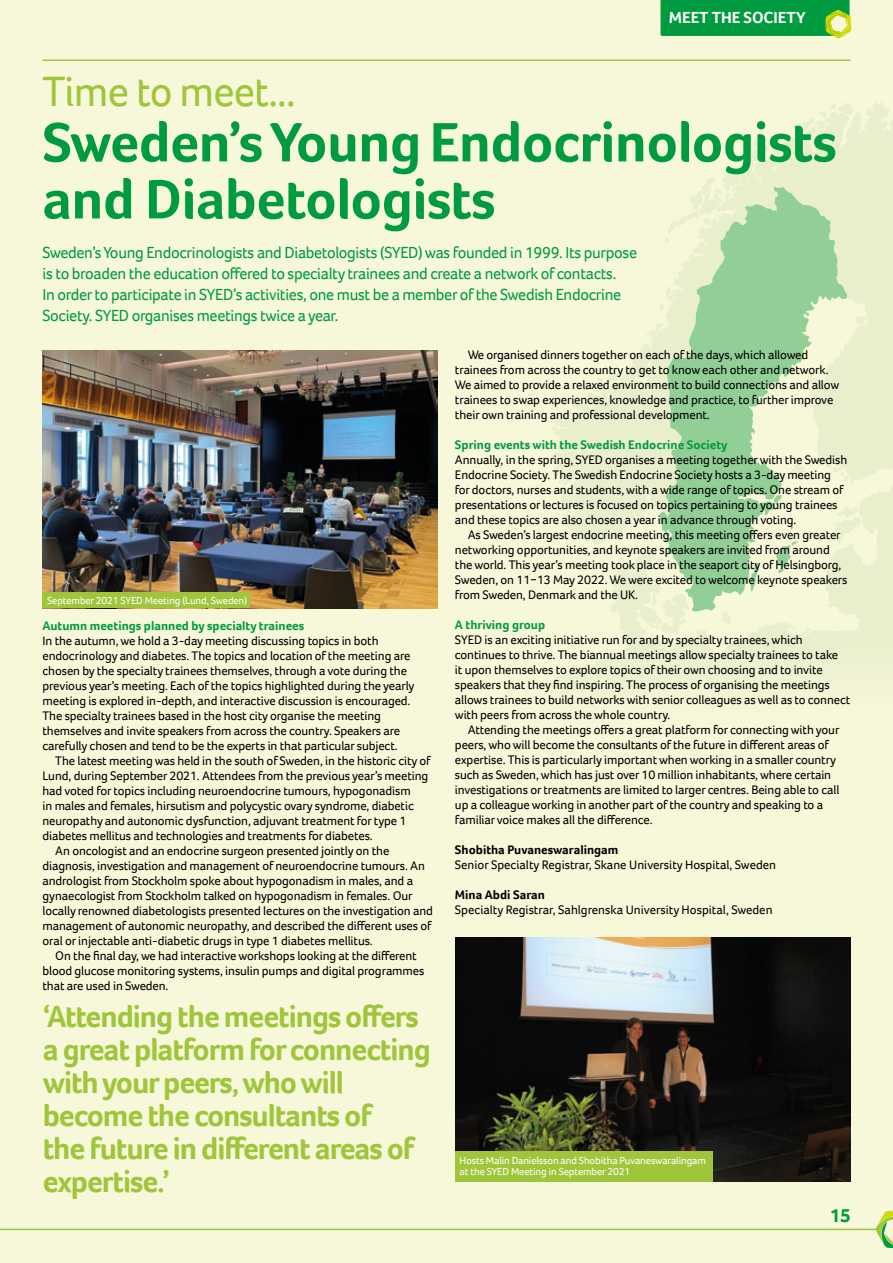
<style>
.page{position:relative;width:893px;height:1263px;background:#f7f7da}
.page>*{position:absolute;margin:0;border:0;box-sizing:border-box;transform-origin:0 0}
.t1{font:700 57px/57px "Foco";letter-spacing:-.01em;color:#009b3e}
.t2{font:43.5px "Foco";letter-spacing:-.02em;color:#9fc63b}
.t3{font:700 31.5px/33px "Foco";letter-spacing:-.035em;color:#9fc63b}
.t4{font:700 19.5px "Foco";color:#009b3e}
.t5{font:16.5px/21px "Foco";letter-spacing:-.02em;color:#009b3e}
.t6{font:700 16.5px "Foco";letter-spacing:-.005em;color:#fff}
.t7{font:12.75px/15px "Foco";letter-spacing:-.01em;color:#000}
.t8{font:700 12.75px "Foco";color:#009b3e}
.t9{font:700 12.75px "Foco";color:#000}
.t10{font:10.5px/10.5px "Foco";letter-spacing:-.01em;color:#fff}
</style>
<div class="page">
<svg style="left:753px;top:102px;width:140px;height:42px"></svg>
<svg style="left:550px;top:144px;width:343px;height:527px"></svg>
<svg style="left:875px;top:1211px;width:18px;height:37px"></svg>
<svg style="left:660px;top:0;width:191px;height:38px;background:#1fa549"></svg>
<hr style="left:0;top:1229px;width:877px;height:1px;background:#9fc63b">
<hr style="left:42px;top:60px;width:808px;height:1px;background:#9fc63b">
<img style="left:43px;top:351px;width:395px;height:257px">
<img style="left:455px;top:937px;width:395px;height:244px">
<div style="left:43px;top:593px;width:207px;height:15px;background:#9fc63b"></div>
<div style="left:455px;top:1151px;width:258px;height:30px;background:#9fc63b"></div>
<h2 class="t2" style="left:42px;top:63px;width:255px">Time to meet...</h2>
<p class="t6" style="left:669px;top:7px;width:138px">MEET THE SOCIETY</p>
<h1 class="t1" style="left:43px;top:113px;width:796px">Sweden’s Young Endocrinologists and Diabetologists</h1>
<p class="t5" style="left:43px;top:242px;width:596px">Sweden’s Young Endocrinologists and Diabetologists (SYED) was founded in 1999. Its purpose is to broaden the education offered to specialty trainees and create a network of contacts.<br>In order to participate in SYED’s activities, one must be a member of the Swedish Endocrine Society. SYED organises meetings twice a year.</p>
<p class="t10" style="left:47px;top:595px;width:202px">September 2021 SYED Meeting (Lund, Sweden)</p>
<p class="t8" style="left:43px;top:617px;width:263px">Autumn meetings planned by specialty trainees</p>
<p class="t7" style="left:43px;top:633px;width:374px">In the autumn, we hold a 3-day meeting discussing topics in both endocrinology and diabetes. The topics and location of the meeting are chosen by the specialty trainees themselves, through a vote during the previous year’s meeting. Each of the topics highlighted during the yearly meeting is explored in-depth, and interactive discussion is encouraged.<br>The specialty trainees based in the host city organise the meeting themselves and invite speakers from across the country. Speakers are carefully chosen and tend to be the experts in that particular subject.</p>
<p class="t7" style="left:55px;top:753px;width:377px">The latest meeting was held in the south of Sweden, in the historic city of</p>
<p class="t7" style="left:43px;top:768px;width:387px">Lund, during September 2021. Attendees from the previous year’s meeting</p>
<p class="t7" style="left:43px;top:783px;width:370px">had voted for topics including neuroendocrine tumours, hypogonadism</p>
<p class="t7" style="left:43px;top:798px;width:373px">in males and females, hirsutism and polycystic ovary syndrome, diabetic</p>
<p class="t7" style="left:43px;top:813px;width:366px">neuropathy and autonomic dysfunction, adjuvant treatment for type 1</p>
<p class="t7" style="left:43px;top:828px;width:332px">diabetes mellitus and technologies and treatments for diabetes.</p>
<p class="t7" style="left:55px;top:843px;width:336px">An oncologist and an endocrine surgeon presented jointly on the</p>
<p class="t7" style="left:43px;top:857px;width:384px">diagnosis, investigation and management of neuroendocrine tumours. An</p>
<p class="t7" style="left:43px;top:872px;width:372px">andrologist from Stockholm spoke about hypogonadism in males, and a</p>
<p class="t7" style="left:43px;top:887px;width:372px">gynaecologist from Stockholm talked on hypogonadism in females. Our</p>
<p class="t7" style="left:43px;top:902px;width:392px">locally renowned diabetologists presented lectures on the investigation and</p>
<p class="t7" style="left:43px;top:917px;width:390px">management of autonomic neuropathy, and described the different uses of</p>
<p class="t7" style="left:43px;top:932px;width:332px">oral or injectable anti-diabetic drugs in type 1 diabetes mellitus.</p>
<p class="t7" style="left:55px;top:947px;width:363px">On the final day, we had interactive workshops looking at the different</p>
<p class="t7" style="left:43px;top:962px;width:383px">blood glucose monitoring systems, insulin pumps and digital programmes</p>
<p class="t7" style="left:43px;top:977px;width:127px">that are used in Sweden.</p>
<h3 class="t3" style="left:43px;top:999px;width:390px">‘Attending the meetings offers a great platform for connecting with your peers, who will become the consultants of<br>the future in different areas of expertise.’</h3>
<p class="t7" style="left:455px;top:347px;width:386px;text-indent:13px">We organised dinners together on each of the days, which allowed trainees from across the country to get to know each other and network.<br>We aimed to provide a relaxed environment to build connections and allow trainees to swap experiences, knowledge and practice, to further improve their own training and professional development.</p>
<p class="t8" style="left:455px;top:437px;width:274px">Spring events with the Swedish Endocrine Society</p>
<p class="t7" style="left:455px;top:452px;width:394px">Annually, in the spring, SYED organises a meeting together with the Swedish Endocrine Society. The Swedish Endocrine Society hosts a 3-day meeting for doctors, nurses and students, with a wide range of topics. One stream of presentations or lectures is focused on topics pertaining to young trainees and these topics are also chosen a year in advance through voting.</p>
<p class="t7" style="left:455px;top:527px;width:394px;text-indent:13px">As Sweden’s largest endocrine meeting, this meeting offers even greater networking opportunities, and keynote speakers are invited from around the world. This year’s meeting took place in the seaport city of Helsingborg, Sweden, on 11−13 May 2022. We were excited to welcome keynote speakers from Sweden, Denmark and the UK.</p>
<p class="t8" style="left:455px;top:617px;width:92px">A thriving group</p>
<p class="t7" style="left:455px;top:632px;width:397px">SYED is an exciting initiative run for and by specialty trainees, which continues to thrive. The biannual meetings allow specialty trainees to take<br>it upon themselves to explore topics of their own choosing and to invite speakers that they find inspiring. The process of organising the meetings allows trainees to build networks with senior colleagues as well as to connect with peers from across the whole country.</p>
<p class="t7" style="left:455px;top:722px;width:386px;text-indent:13px">Attending the meetings offers a great platform for connecting with your peers, who will become the consultants of the future in different areas of expertise. This is particularly important when working in a smaller country such as Sweden, which has just over 10 million inhabitants, where certain investigations or treatments are limited to larger centres. Being able to call up a colleague working in another part of the country and speaking to a familiar voice makes all the difference.</p>
<p class="t9" style="left:455px;top:841px;width:165px">Shobitha Puvaneswaralingam</p>
<p class="t7" style="left:455px;top:857px;width:323px">Senior Specialty Registrar, Skane University Hospital, Sweden</p>
<p class="t9" style="left:455px;top:886px;width:92px">Mina Abdi Saran</p>
<p class="t7" style="left:455px;top:902px;width:319px">Specialty Registrar, Sahlgrenska University Hospital, Sweden</p>
<p class="t10" style="left:460px;top:1155px;width:248px">Hosts Malin Danielsson and Shobitha Puvaneswaralingam at the SYED Meeting in September 2021</p>
<h3 class="t4" style="left:830px;top:1203px;width:23px">15</h3>
</div>
